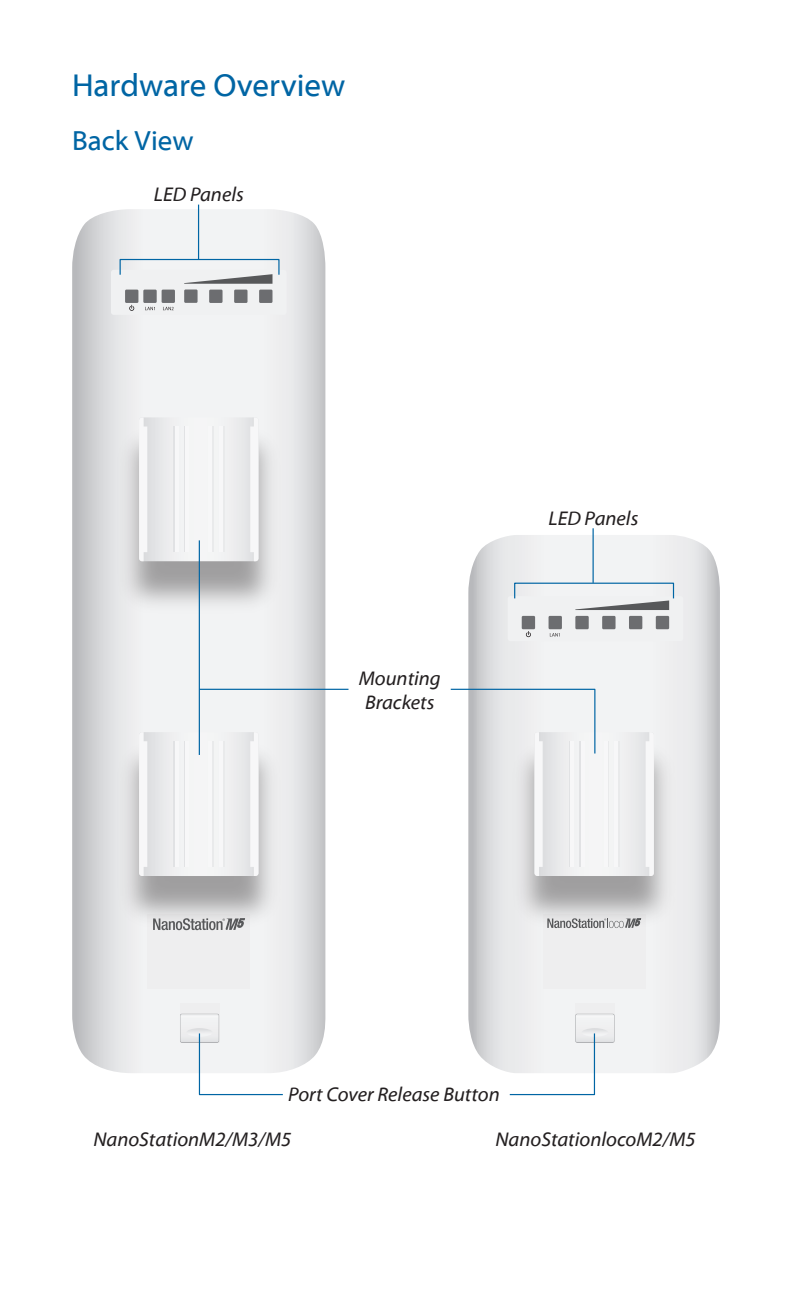
<style>
.page{position:relative;width:792px;height:1296px;background:#fff}
.page>*{position:absolute;margin:0;border:0;box-sizing:border-box;transform-origin:0 0}
.t1{font:32px "Myriad Web Pro";color:#0065a4}
.t2{font:28px "Myriad Web Pro";color:#0065a4}
.t3{font:italic 20px/24px "Myriad Web Pro";color:#231f20;text-align:center}
</style>
<div class="page">
<svg style="left:468px;top:535px;width:252px;height:538px"></svg>
<div style="left:543px;top:914px;width:103px;height:74px;background:#eeeeef"></div>
<img style="left:507px;top:735px;width:175px;height:200px">
<div style="left:508px;top:596px;width:175px;height:45px;background:#f0f1f2;border-radius:3px"></div>
<div style="left:522px;top:616px;width:13px;height:13px;background:#6c6d70"></div>
<div style="left:549px;top:616px;width:13px;height:13px;background:#6c6d70"></div>
<div style="left:575px;top:616px;width:14px;height:13px;background:#6c6d70"></div>
<div style="left:602px;top:616px;width:14px;height:13px;background:#6c6d70"></div>
<div style="left:629px;top:616px;width:13px;height:13px;background:#6c6d70"></div>
<div style="left:656px;top:616px;width:13px;height:13px;background:#6c6d70"></div>
<svg style="left:575px;top:600px;width:94px;height:10px"></svg>
<svg style="left:526px;top:631px;width:5px;height:6px"></svg>
<svg style="left:550px;top:633px;width:10px;height:4px"></svg>
<svg style="left:547px;top:918px;width:94px;height:10px"></svg>
<div style="left:575px;top:1004px;width:39px;height:39px;background:#eeeeef"></div>
<svg style="left:72px;top:209px;width:253px;height:864px"></svg>
<div style="left:111px;top:270px;width:176px;height:45px;background:#f0f1f2;border-radius:3px"></div>
<div style="left:125px;top:290px;width:13px;height:13px;background:#6c6d70"></div>
<div style="left:143px;top:290px;width:14px;height:13px;background:#6c6d70"></div>
<div style="left:162px;top:290px;width:13px;height:13px;background:#6c6d70"></div>
<div style="left:184px;top:290px;width:14px;height:13px;background:#6c6d70"></div>
<div style="left:209px;top:290px;width:14px;height:13px;background:#6c6d70"></div>
<div style="left:234px;top:290px;width:14px;height:13px;background:#6c6d70"></div>
<div style="left:259px;top:290px;width:13px;height:13px;background:#6c6d70"></div>
<svg style="left:184px;top:275px;width:88px;height:9px"></svg>
<svg style="left:129px;top:305px;width:5px;height:6px"></svg>
<svg style="left:145px;top:307px;width:10px;height:3px"></svg>
<svg style="left:163px;top:307px;width:11px;height:3px"></svg>
<div style="left:147px;top:914px;width:103px;height:74px;background:#eeeeef"></div>
<img style="left:112px;top:735px;width:174px;height:200px">
<svg style="left:139px;top:732px;width:120px;height:144px"></svg>
<hr style="left:221px;top:741px;width:3px;height:126px;background:#e9eaeb">
<hr style="left:219px;top:741px;width:4px;height:126px;background:#f7f7f8">
<hr style="left:210px;top:741px;width:4px;height:126px;background:#e9eaeb">
<hr style="left:208px;top:741px;width:4px;height:126px;background:#f7f7f8">
<img style="left:112px;top:420px;width:174px;height:200px">
<svg style="left:139px;top:417px;width:120px;height:144px"></svg>
<hr style="left:221px;top:427px;width:3px;height:125px;background:#e9eaeb">
<hr style="left:219px;top:427px;width:4px;height:125px;background:#f7f7f8">
<hr style="left:210px;top:427px;width:4px;height:125px;background:#e9eaeb">
<hr style="left:208px;top:427px;width:4px;height:125px;background:#f7f7f8">
<svg style="left:153px;top:918px;width:92px;height:12px"></svg>
<div style="left:180px;top:1004px;width:39px;height:39px;background:#eeeeef"></div>
<svg style="left:180px;top:1014px;width:104px;height:82px"></svg>
<svg style="left:509px;top:1014px;width:105px;height:82px"></svg>
<svg style="left:450px;top:688px;width:204px;height:188px"></svg>
<hr style="left:198px;top:205px;width:1px;height:54px;background:#0065a4">
<hr style="left:199px;top:689px;width:150px;height:1px;background:#0065a4">
<hr style="left:592px;top:528px;width:2px;height:55px;background:#0065a4">
<div style="left:514px;top:583px;width:160px;height:16px;border:1px solid #0065a4"></div>
<div style="left:120px;top:259px;width:160px;height:16px;border:1px solid #0065a4"></div>
<hr style="left:199px;top:540px;width:1px;height:215px;background:#0065a4">
<h1 class="t1" style="left:72px;top:68px;width:275px">Hardware Overview</h1>
<h2 class="t2" style="left:72px;top:126px;width:123px">Back View</h2>
<p class="t3" style="left:154px;top:183px;width:91px">LED Panels</p>
<p class="t3" style="left:359px;top:667px;width:83px">Mounting<br>Brackets</p>
<p class="t3" style="left:549px;top:507px;width:91px">LED Panels</p>
<p class="t3" style="left:288px;top:1083px;width:213px">Port Cover Release Button</p>
<p class="t3" style="left:93px;top:1128px;width:199px">NanoStationM2/M3/M5</p>
<p class="t3" style="left:496px;top:1128px;width:202px">NanoStationlocoM2/M5</p>
</div>
